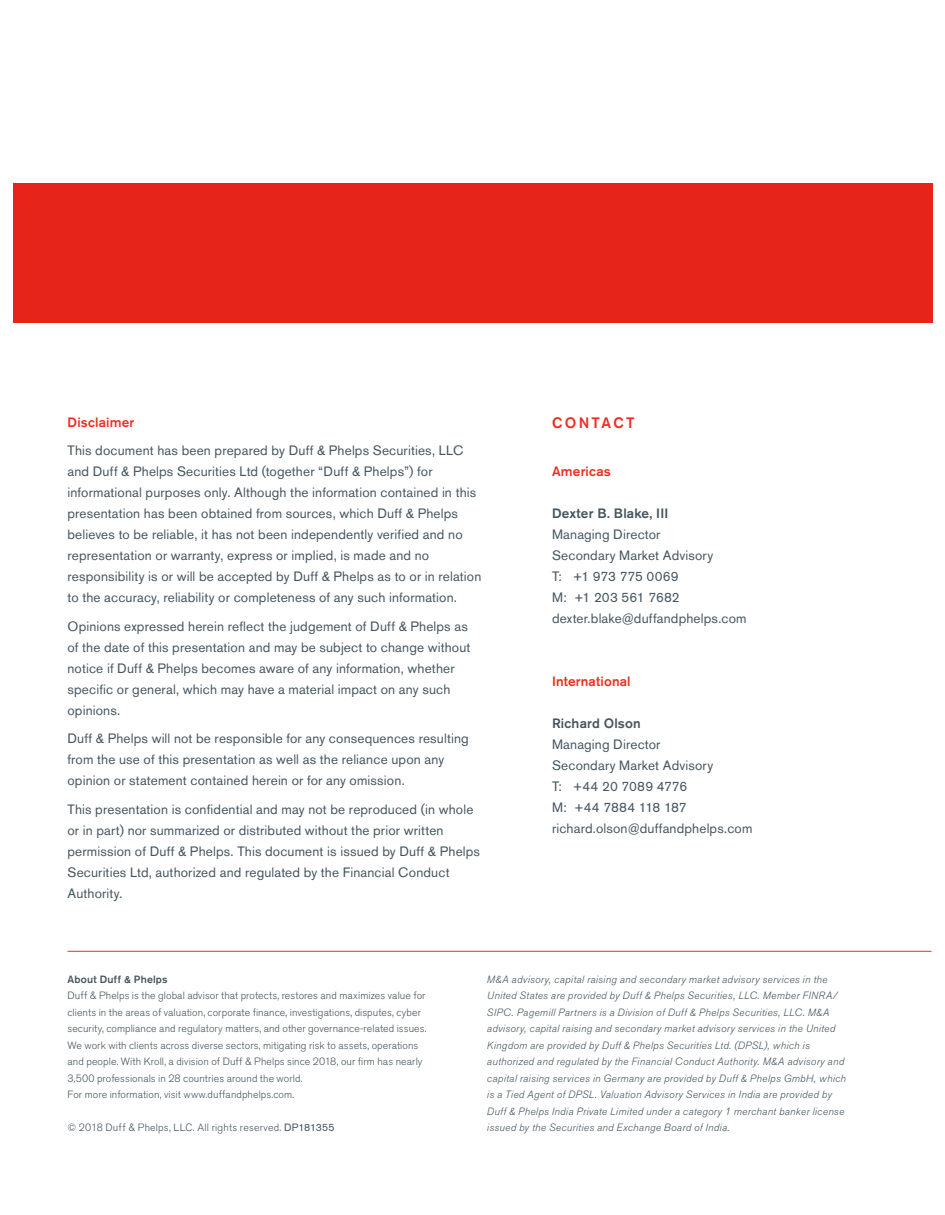
<style>
.page{position:relative;width:945px;height:1215px;background:#fff}
.page>*{position:absolute;margin:0;border:0;box-sizing:border-box;transform-origin:0 0}
.H_E_A_D_I_N_G_S{font:500 15px "Akzidenz Grotesk BQ";letter-spacing:.155em;color:#ee2e22}
.Body_Text{font:13.5px/21px "Akzidenz Grotesk BQ";letter-spacing:.01em;color:#45555f}
.Body_Text-2{font:500 13.5px/21px "Akzidenz Grotesk BQ";letter-spacing:.015em;color:#45555f}
.Body_Text-3{font:500 13.5px "Akzidenz Grotesk BQ";letter-spacing:.01em;color:#ee2e22}
.Body_Text-4{font:13.5px "Akzidenz Grotesk BQ";letter-spacing:-.01em;color:#45555f}
.Body_Text-5{font:13.5px "Akzidenz Grotesk BQ";letter-spacing:-.015em;color:#45555f}
.About_Duff___Phelps{font:italic 300 10.5px/16.5px "Akzidenz Grotesk BQ";letter-spacing:.03em;color:#45555f}
.About_Duff___Phelps-2{font:300 10.5px/16.5px "Akzidenz Grotesk BQ";letter-spacing:.01em;color:#45555f}
.s1{font-weight:400}
.s2{font-weight:500}
</style>
<div class="page">
<hr style="left:68px;top:951px;width:864px;height:1px;background:#ee2e22">
<div style="left:13px;top:183px;width:919px;height:140px;background:#e72419"></div>
<p class="Body_Text-3" style="left:68px;top:414px;width:68px">Disclaimer</p>
<p class="Body_Text" style="left:68px;top:440px;width:415px">This document has been prepared by Duff &amp; Phelps Securities, LLC and Duff &amp; Phelps Securities Ltd (together “Duff &amp; Phelps”) for informational purposes only. Although the information contained in this presentation has been obtained from sources, which Duff &amp; Phelps believes to be reliable, it has not been independently verified and no representation or warranty, express or implied, is made and no responsibility is or will be accepted by Duff &amp; Phelps as to or in relation to the accuracy, reliability or completeness of any such information.</p>
<p class="Body_Text" style="left:68px;top:616px;width:405px">Opinions expressed herein reflect the judgement of Duff &amp; Phelps as of the date of this presentation and may be subject to change without notice if Duff &amp; Phelps becomes aware of any information, whether specific or general, which may have a material impact on any such opinions.</p>
<p class="Body_Text" style="left:68px;top:728px;width:403px">Duff &amp; Phelps will not be responsible for any consequences resulting from the use of this presentation as well as the reliance upon any opinion or statement contained herein or for any omission.</p>
<p class="Body_Text" style="left:68px;top:799px;width:414px">This presentation is confidential and may not be reproduced (in whole or in part) nor summarized or distributed without the prior written permission of Duff &amp; Phelps. This document is issued by Duff &amp; Phelps Securities Ltd, authorized and regulated by the Financial Conduct Authority.</p>
<p class="H_E_A_D_I_N_G_S" style="left:552px;top:414px;width:84px">CONTACT</p>
<p class="Body_Text-3" style="left:552px;top:463px;width:60px">Americas</p>
<p class="Body_Text-2" style="left:552px;top:502px;width:118px">Dexter B. Blake, III<br><span class="s1">Managing Director</span></p>
<p class="Body_Text" style="left:552px;top:545px;width:163px">Secondary Market Advisory</p>
<p class="Body_Text-4" style="left:552px;top:568px;width:128px">T: +1 973 775 0069</p>
<p class="Body_Text" style="left:552px;top:587px;width:129px">M: +1 203 561 7682</p>
<p class="Body_Text" style="left:552px;top:608px;width:196px">dexter.blake@duffandphelps.com</p>
<p class="Body_Text-3" style="left:552px;top:673px;width:80px">International</p>
<p class="Body_Text" style="left:552px;top:713px;width:110px"><span class="s2">Richard Olson<br></span>Managing Director</p>
<p class="Body_Text" style="left:552px;top:755px;width:163px">Secondary Market Advisory</p>
<p class="Body_Text-4" style="left:552px;top:778px;width:137px">T: +44 20 7089 4776</p>
<p class="Body_Text-5" style="left:552px;top:799px;width:136px">M: +44 7884 118 187</p>
<p class="Body_Text" style="left:552px;top:818px;width:202px">richard.olson@duffandphelps.com</p>
<p class="About_Duff___Phelps-2" style="left:68px;top:971px;width:361px"><span class="s2">About Duff &amp; Phelps<br></span>Duff &amp; Phelps is the global advisor that protects, restores and maximizes value for clients in the areas of valuation, corporate finance, investigations, disputes, cyber security, compliance and regulatory matters, and other governance-related issues.<br>We work with clients across diverse sectors, mitigating risk to assets, operations and people. With Kroll, a division of Duff &amp; Phelps since 2018, our firm has nearly 3,500 professionals in 28 countries around the world.</p>
<p class="About_Duff___Phelps-2" style="left:68px;top:1086px;width:228px">For more information, visit www.duffandphelps.com.</p>
<p class="About_Duff___Phelps-2" style="left:68px;top:1119px;width:269px">© 2018 Duff &amp; Phelps, LLC. All rights reserved. <span class="s1">DP181355</span></p>
<p class="About_Duff___Phelps" style="left:487px;top:971px;width:361px">M&amp;A advisory, capital raising and secondary market advisory services in the United States are provided by Duff &amp; Phelps Securities, LLC. Member FINRA/ SIPC. Pagemill Partners is a Division of Duff &amp; Phelps Securities, LLC. M&amp;A advisory, capital raising and secondary market advisory services in the United Kingdom are provided by Duff &amp; Phelps Securities Ltd. (DPSL), which is authorized and regulated by the Financial Conduct Authority. M&amp;A advisory and capital raising services in Germany are provided by Duff &amp; Phelps GmbH, which is a Tied Agent of DPSL. Valuation Advisory Services in India are provided by Duff &amp; Phelps India Private Limited under a category 1 merchant banker license issued by the Securities and Exchange Board of India.</p>
</div>
